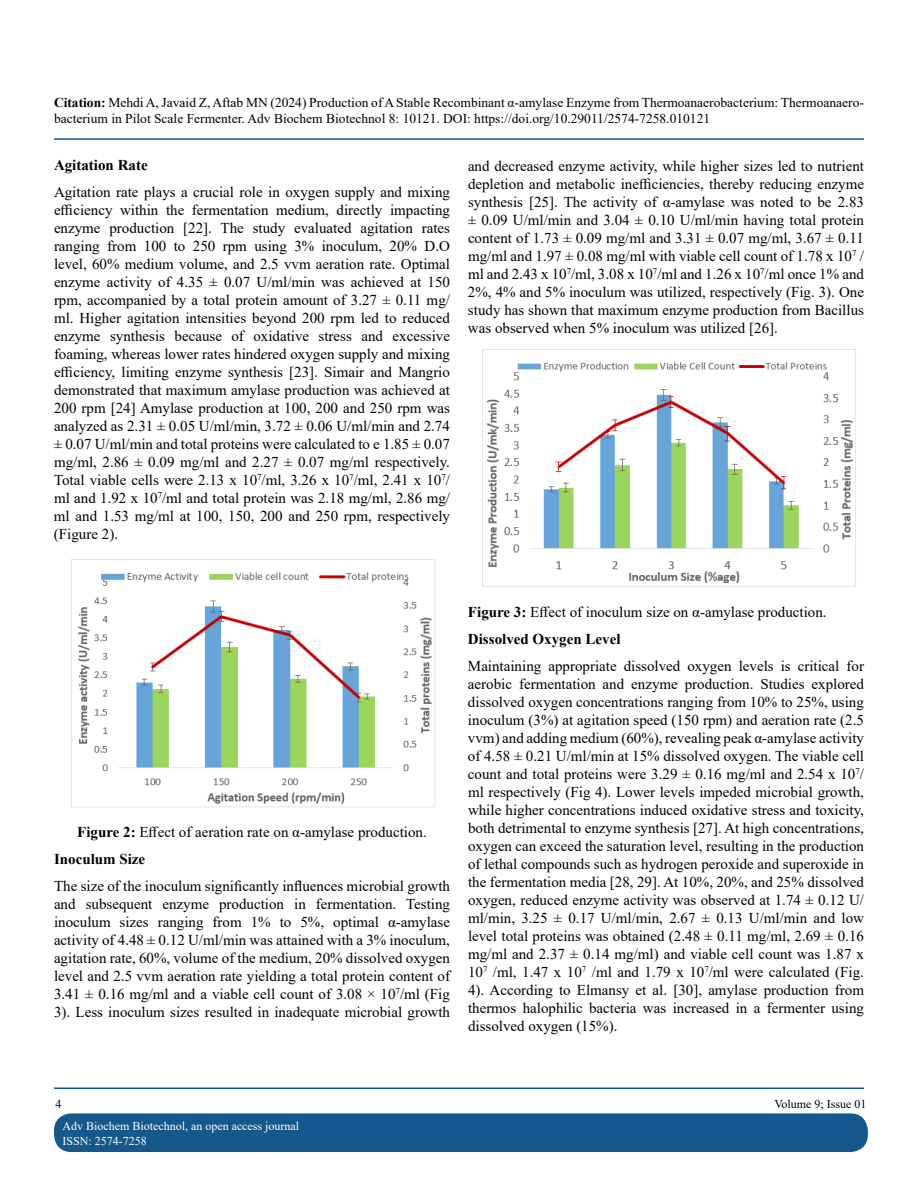
<style>
.page{position:relative;width:918px;height:1188px;background:#fff}
.page>*{position:absolute;margin:0;border:0;box-sizing:border-box;transform-origin:0 0}
.t1{font:15px/18px "Times New Roman";color:#000;text-align:justify}
.t2{font:700 15px "Times New Roman";color:#000}
.t3{font:13.5px/16.2px "Times New Roman";color:#000}
.t4{font:12px/14.4px "Times New Roman";color:#fff}
.t5{font:12px "Times New Roman";color:#000}
.s1{font-weight:700}
.s2{font-style:italic}
</style>
<div class="page">
<hr style="left:54px;top:138px;width:810px;height:2px;background:#15588c">
<hr style="left:54px;top:1088px;width:810px;height:1px;background:#15588c">
<div style="left:55px;top:1114px;width:812px;height:37px;background:#15588c;border-radius:17px"></div>
<div style="left:54px;top:1113px;width:814px;height:39px;border:2px solid #15588c;border-radius:17px"></div>
<img style="left:71px;top:559px;width:364px;height:249px">
<img style="left:482px;top:349px;width:374px;height:238px">
<p class="t3" style="left:54px;top:94px;width:811px"><span class="s1">Citation:</span> Mehdi A, Javaid Z, Aftab MN (2024) Production of A Stable Recombinant α-amylase Enzyme from Thermoanaerobacterium: Thermoanaero&shy;bacterium in Pilot Scale Fermenter. Adv Biochem Biotechnol 8: 10121. DOI: https://doi.org/10.29011/2574-7258.010121</p>
<p class="t2" style="left:54px;top:155px;width:95px">Agitation Rate</p>
<p class="t1" style="left:54px;top:183px;width:398px">Agitation rate plays a crucial role in oxygen supply and mixing efficiency within the fermentation medium, directly impacting enzyme production [22]. The study evaluated agitation rates ranging from 100 to 250 rpm using 3% inoculum, 20% D.O level, 60% medium volume, and 2.5 vvm aeration rate. Optimal enzyme activity of 4.35 ± 0.07 U/ml/min was achieved at 150 rpm, accompanied by a total protein amount of 3.27 ± 0.11 mg/ ml. Higher agitation intensities beyond 200 rpm led to reduced enzyme synthesis because of oxidative stress and excessive foaming, whereas lower rates hind<span class="s2">e</span>red oxygen supply and mixing efficiency, limiting enzyme synthesis [23]. Simair and Mangrio demonstrated that maximum amylase production was achieved at 200 rpm [24] Amylase production at 100, 200 and 250 rpm was analyzed as 2.31 ± 0.05 U/ml/min, 3.72 ± 0.06 U/ml/min and 2.74 ± 0.07 U/ml/min and total proteins were calculated to e 1.85 ± 0.07 mg/ml, 2.86 ± 0.09 mg/ml and 2.27 ± 0.07 mg/ml respectively.<br>Total viable cells were 2.13 x 10<sup>7</sup>/ml, 3.26 x 10<sup>7</sup>/ml, 2.41 x 10<sup>7</sup>/ ml and 1.92 x 10<sup>7</sup>/ml and total protein was 2.18 mg/ml, 2.86 mg/ ml and 1.53 mg/ml at 100, 150, 200 and 250 rpm, respectively (Figure 2).</p>
<p class="t1" style="left:468px;top:156px;width:398px">and decreased enzyme activity, while higher sizes led to nutrient depletion and metabolic inefficiencies, thereby reducing enzyme synthesis [25]. The activity of α-amylase was noted to be 2.83 ± 0.09 U/ml/min and 3.04 ± 0.10 U/ml/min having total protein content of 1.73 ± 0.09 mg/ml and 3.31 ± 0.07 mg/ml, 3.67 ± 0.11 mg/ml and 1.97 ± 0.08 mg/ml with viable cell count of 1.78 x 10<sup>7</sup> / ml and 2.43 x 10<sup>7</sup>/ml, 3.08 x 10<sup>7</sup>/ml and 1.26 x 10<sup>7</sup>/ml once 1% and 2%, 4% and 5% inoculum was utilized, respectively (Fig. 3). One study has shown that maximum enzyme production from Bacillus was observed when 5% inoculum was utilized [26].</p>
<p class="t1" style="left:54px;top:818px;width:374px;line-height:27px;text-indent:23px"><span class="s1">Figure 2:</span> Effect of aeration rate on α-amylase production.<br><span class="s1">Inoculum Size</span></p>
<p class="t1" style="left:54px;top:877px;width:398px">The size of the inoculum significantly influences microbial growth and subsequent enzyme production in fermentation. Testing inoculum sizes ranging from 1% to 5%, optimal α-amylase activity of 4.48 ± 0.12 U/ml/min was attained with a 3% inoculum, agitation rate, 60%, volume of the medium, 20% dissolved oxygen level and 2.5 vvm aeration rate yielding a total protein content of 3.41 ± 0.16 mg/ml and a viable cell count of 3.08 × 10<sup>7</sup>/ml (Fig 3). Less inoculum sizes resulted in inadequate microbial growth</p>
<p class="t1" style="left:468px;top:598px;width:360px;line-height:27px"><span class="s1">Figure 3:</span> Effect of inoculum size on α-amylase production.<br><span class="s1">Dissolved Oxygen Level</span></p>
<p class="t1" style="left:468px;top:657px;width:398px">Maintaining appropriate dissolved oxygen levels is critical for aerobic fermentation and enzyme production. Studies explored dissolved oxygen concentrations ranging from 10% to 25%, using inoculum (3%) at agitation speed (150 rpm) and aeration rate (2.5 vvm) and adding medium (60%), revealing peak α-amylase activity of 4.58 ± 0.21 U/ml/min at 15% dissolved oxygen. The viable cell count and total proteins were 3.29 ± 0.16 mg/ml and 2.54 x 10<sup>7</sup>/ ml respectively (Fig 4). Lower levels impeded microbial growth, while higher concentrations induced oxidative stress and toxicity, both detrimental to enzyme synthesis [27]. At high concentrations, oxygen can exceed the saturation level, resulting in the production of lethal compounds such as hydrogen peroxide and superoxide in the fermentation media [28, 29]. At 10%, 20%, and 25% dissolved oxygen, reduced enzyme activity was observed at 1.74 ± 0.12 U/ ml/min, 3.25 ± 0.17 U/ml/min, 2.67 ± 0.13 U/ml/min and low level total proteins was obtained (2.48 ± 0.11 mg/ml, 2.69 ± 0.16 mg/ml and 2.37 ± 0.14 mg/ml) and viable cell count was 1.87 x 10<sup>7</sup> /ml, 1.47 x 10<sup>7</sup> /ml and 1.79 x 10<sup>7</sup>/ml were calculated (Fig.<br>4). According to Elmansy et al. [30], amylase production from thermos halophilic bacteria was increased in a fermenter using dissolved oxygen (15%).</p>
<p class="t5" style="left:56px;top:1095px;width:7px">4</p>
<p class="t5" style="left:774px;top:1095px;width:94px">Volume 9; Issue 01</p>
<p class="t4" style="left:62px;top:1119px;width:238px">Adv Biochem Biotechnol, an open access journal<br>ISSN: 2574-7258</p>
</div>
